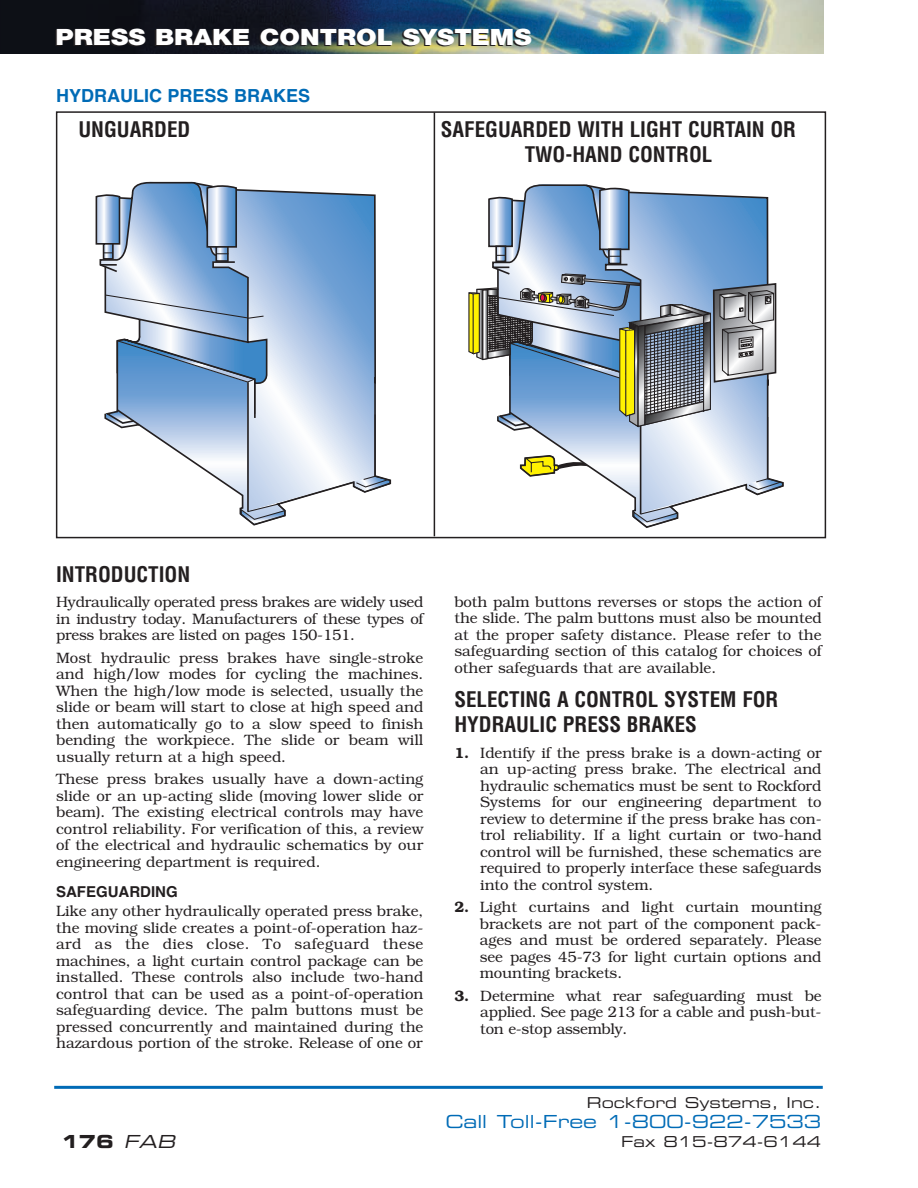
<style>
.page{position:relative;width:918px;height:1188px;background:#fff}
.page>*{position:absolute;margin:0;border:0;box-sizing:border-box;transform-origin:0 0}
.t1{font:900 22.5px "Helvetica Neue";color:#fff;scale:1.15 1}
.t2{font:700 condensed 21px/25.2px "Helvetica";color:#231f20}
.t3{font:18px "Eurostile Extended Two";color:#006bb6}
.t4{font:700 18px "Helvetica";color:#006bb6}
.t5{font:18px "Eurostile Bold Extended Two";color:#231f20}
.t6{font:300 15px/16.5px "Bookman";letter-spacing:-.005em;color:#231f20;text-align:justify}
.t7{font:15px "Eurostile Extended Two";color:#231f20}
.t8{font:700 15px "Helvetica";color:#231f20}
.s1{font-weight:600}
.s2{font-family:"Eurostile Extended Two";font-style:italic}
</style>
<div class="page">
<img style="left:0;top:0;width:824px;height:54px">
<hr style="left:54px;top:1086px;width:769px;height:3px;background:#006bb6">
<div style="left:56px;top:111px;width:770px;height:427px;border:2px solid #231f20"></div>
<hr style="left:434px;top:112px;width:1px;height:424px;background:#231f20">
<svg style="left:468px;top:184px;width:315px;height:343px"></svg>
<svg style="left:253px;top:191px;width:139px;height:335px"></svg>
<svg style="left:95px;top:181px;width:190px;height:344px"></svg>
<h1 class="t1" style="left:56px;top:28px;width:416px">PRESS BRAKE CONTROL SYSTEMS</h1>
<p class="t4" style="left:56px;top:89px;width:255px">HYDRAULIC PRESS BRAKES</p>
<h2 class="t2" style="left:79px;top:118px;width:113px">UNGUARDED</h2>
<h2 class="t2" style="left:441px;top:118px;width:357px;text-align:center">SAFEGUARDED WITH LIGHT CURTAIN OR<br>TWO-HAND CONTROL</h2>
<h2 class="t2" style="left:56px;top:563px;width:136px">INTRODUCTION</h2>
<p class="t6" style="left:56px;top:595px;width:369px">Hydraulically operated press brakes are widely used in industry today. Manufacturers of these types of press brakes are listed on pages 150-151.</p>
<p class="t6" style="left:56px;top:651px;width:369px">Most hydraulic press brakes have single-stroke and high/low modes for cycling the machines.<br>When the high/low mode is selected, usually the slide or beam will start to close at high speed and then automatically go to a slow speed to finish bending the workpiece. The slide or beam will usually return at a high speed.</p>
<p class="t6" style="left:56px;top:772px;width:369px">These press brakes usually have a down-acting slide or an up-acting slide (moving lower slide or beam). The existing electrical controls may have control reliability. For verification of this, a review of the electrical and hydraulic schematics by our engineering department is required.</p>
<p class="t8" style="left:56px;top:886px;width:123px">SAFEGUARDING</p>
<p class="t6" style="left:56px;top:904px;width:369px">Like any other hydraulically operated press brake, the moving slide creates a point-of-operation haz&shy;ard as the dies close. To safeguard these machines, a light curtain control package can be installed. These controls also include two-hand control that can be used as a point-of-operation safeguarding device. The palm buttons must be pressed concurrently and maintained during the hazardous portion of the stroke. Release of one or</p>
<p class="t6" style="left:454px;top:595px;width:369px">both palm buttons reverses or stops the action of the slide. The palm buttons must also be mounted at the proper safety distance. Please refer to the safeguarding section of this catalog for choices of other safeguards that are available.</p>
<h2 class="t2" style="left:454px;top:689px;width:326px">SELECTING A CONTROL SYSTEM FOR<br>HYDRAULIC PRESS BRAKES</h2>
<p class="t6" style="left:480px;top:746px;width:343px;text-indent:-26px"><span class="s1">1.</span> Identify if the press brake is a down-acting or an up-acting press brake. The electrical and hydraulic schematics must be sent to Rockford Systems for our engineering department to review to determine if the press brake has con&shy;trol reliability. If a light curtain or two-hand control will be furnished, these schematics are required to properly interface these safeguards into the control system.</p>
<p class="t6" style="left:480px;top:900px;width:343px;text-indent:-26px"><span class="s1">2.</span> Light curtains and light curtain mounting brackets are not part of the component pack&shy;ages and must be ordered separately. Please see pages 45-73 for light curtain options and mounting brackets.</p>
<p class="t6" style="left:480px;top:989px;width:343px;text-indent:-26px"><span class="s1">3.</span> Determine what rear safeguarding must be applied. See page 213 for a cable and push-but&shy;ton e-stop assembly.</p>
<p class="t7" style="left:587px;top:1097px;width:236px">Rockford Systems, Inc.</p>
<p class="t3" style="left:445px;top:1115px;width:377px">Call Toll-Free 1-800-922-7533</p>
<p class="t5" style="left:61px;top:1135px;width:120px">176 <span class="s2">FAB</span></p>
<p class="t7" style="left:621px;top:1136px;width:202px">Fax 815-874-6144</p>
</div>
